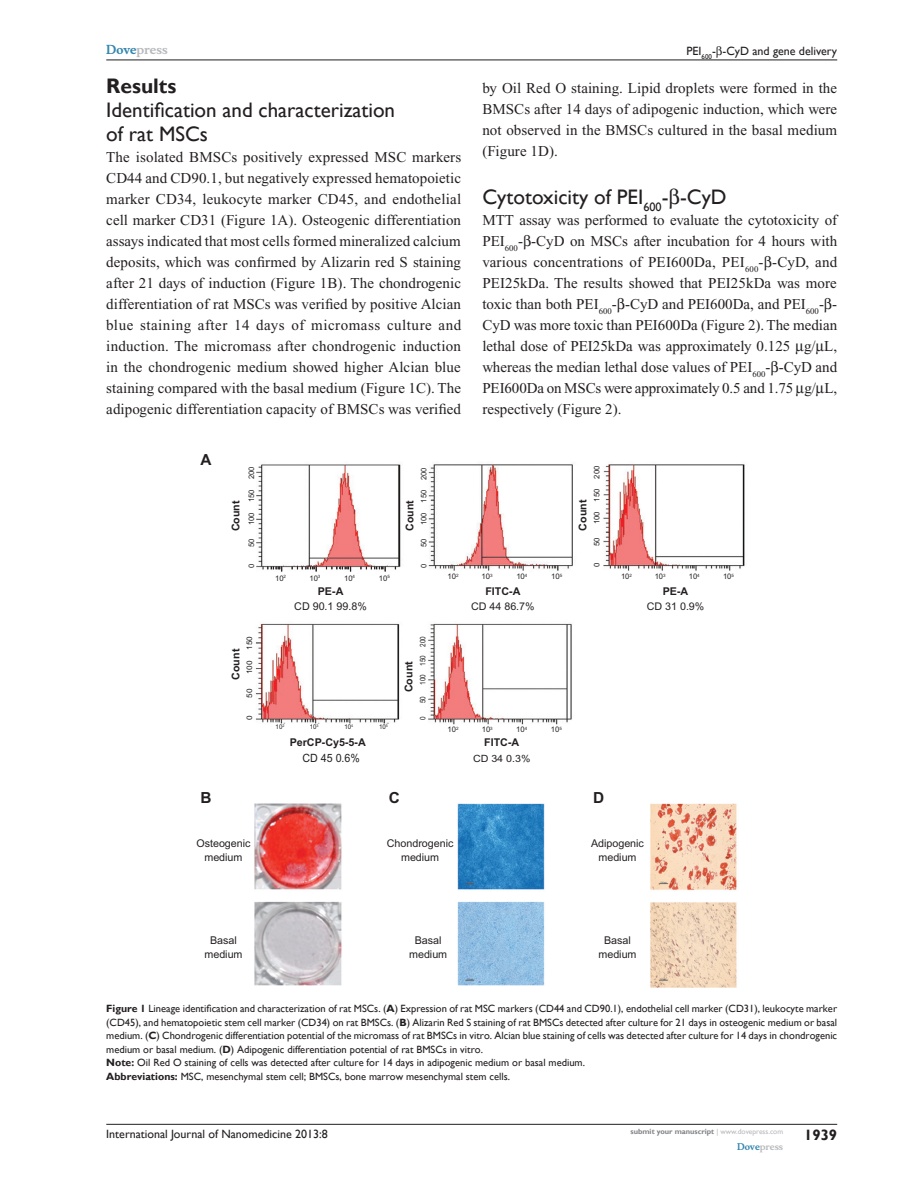
<style>
.page{position:relative;width:918px;height:1188px;background:#fff}
.page>*{position:absolute;margin:0;border:0;box-sizing:border-box;transform-origin:0 0}
.t1{font:21px/24px "Gill Sans";color:#231f20}
.t2{font:700 21px "Gill Sans";color:#231f20}
.t3{font:700 15.3px "Arial";color:#231f20}
.TxF{font:15px/21px "Times New Roman";letter-spacing:.005em;color:#231f20;text-align:justify}
.t4{font:700 15px "Gill Sans";color:#231f20}
.t5{font:12px "Gill Sans";color:#231f20}
.t6{font:700 12px "Musee";color:#b8b9bc}
.t7{font:11.4px "Arial";color:#231f20;scale:.94 1}
.t8{font:10.65px/13.8px "Arial";color:#231f20;text-align:center}
.t9{font:700 10.65px "Arial";color:#231f20}
.FC{font:10.5px/13.5px "Gill Sans";color:#231f20;text-align:justify}
.FigSNRI{font:10.5px "Gill Sans";color:#231f20}
.t10{font:10.5px "Arial";color:#231f20}
.t11{font:10.05px "Arial";color:#231f20;scale:1.07 1}
.t12{font:700 9px "Musee";color:#b8b9bc}
.t13{font:7.65px "Arial";color:#231f20}
.t14{font:7.65px "Arial";color:#231f20;scale:.83 1}
.t15{font:7.65px "Arial";color:#231f20;scale:1.07 1}
.t16{font:700 7.5px "Gill Sans";color:#808285}
.t17{font:6.45px "Arial";color:#231f20;scale:.94 1}
.s1{color:#3485ae}
.s2{font-weight:700}
.s3{font-weight:400;color:#b8b9bc}
</style>
<div class="page">
<img style="left:254px;top:464px;width:491px;height:523px">
<svg style="left:268px;top:567px;width:14px;height:4px"></svg>
<svg style="left:292px;top:567px;width:25px;height:4px"></svg>
<svg style="left:326px;top:567px;width:25px;height:4px"></svg>
<svg style="left:361px;top:567px;width:25px;height:4px"></svg>
<hr style="left:106px;top:1124px;width:731px;height:1px;background:#231f20">
<hr style="left:106px;top:60px;width:731px;height:1px;background:#231f20">
<p class="t6" style="left:106px;top:43px;width:63px"><span class="s1">Dove</span>press</p>
<p class="t5" style="left:686px;top:44px;width:152px">PEI<sub>600</sub>- -CyD and gene delivery</p>
<h1 class="t2" style="left:106px;top:73px;width:72px">Results</h1>
<h2 class="t1" style="left:106px;top:98px;width:290px">Identification and characterization of rat MSCs</h2>
<p class="TxF" style="left:106px;top:146px;width:357px">The isolated BMSCs positively expressed MSC markers CD44 and CD90.1, but negatively expressed hematopoietic marker CD34, leukocyte marker CD45, and endothelial cell marker CD31 (Figure 1A). Osteogenic differentiation assays indicated that most cells formed mineralized calcium deposits, which was confirmed by Alizarin red S staining after 21 days of induction (Figure 1B). The chondrogenic differentiation of rat MSCs was verified by positive Alcian blue staining after 14 days of micromass culture and induction. The micromass after chondrogenic induction in the chondrogenic medium showed higher Alcian blue staining compared with the basal medium (Figure 1C). The adipogenic differentiation capacity of BMSCs was verified</p>
<p class="TxF" style="left:482px;top:77px;width:356px">by Oil Red O staining. Lipid droplets were formed in the BMSCs after 14 days of adipogenic induction, which were not observed in the BMSCs cultured in the basal medium (Figure 1D).</p>
<h2 class="t1" style="left:482px;top:185px;width:246px">Cytotoxicity of PEI<sub>600</sub>- -CyD</h2>
<p class="TxF" style="left:482px;top:209px;width:356px">MTT assay was performed to evaluate the cytotoxicity of PEI<sub>600</sub>- -CyD on MSCs after incubation for 4 hours with various concentrations of PEI600Da, PEI<sub>600</sub>- -CyD, and PEI25kDa. The results showed that PEI25kDa was more toxic than both PEI<sub>600</sub>- -CyD and PEI600Da, and PEI<sub>600</sub>- - CyD was more toxic than PEI600Da (Figure 2). The median lethal dose of PEI25kDa was approximately 0.125 g/ L, whereas the median lethal dose values of PEI<sub>600</sub>- -CyD and PEI600Da on MSCs were approximately 0.5 and 1.75 g/ L, respectively (Figure 2).</p>
<p class="t3" style="left:200px;top:451px;width:13px">A</p>
<p class="t9" style="left:230px;top:531px;width:32px;rotate:-90deg">Count</p>
<p class="t13" style="left:247px;top:479px;width:14px;rotate:-90deg">200</p>
<p class="t13" style="left:247px;top:502px;width:14px;rotate:-90deg">150</p>
<p class="t13" style="left:247px;top:525px;width:14px;rotate:-90deg">100</p>
<p class="t13" style="left:247px;top:547px;width:10px;rotate:-90deg">50</p>
<p class="t13" style="left:247px;top:568px;width:6px;rotate:-90deg">0</p>
<p class="t13" style="left:419px;top:480px;width:14px;rotate:-90deg">200</p>
<p class="t13" style="left:419px;top:503px;width:14px;rotate:-90deg">150</p>
<p class="t13" style="left:419px;top:525px;width:14px;rotate:-90deg">100</p>
<p class="t13" style="left:419px;top:547px;width:10px;rotate:-90deg">50</p>
<p class="t13" style="left:419px;top:568px;width:6px;rotate:-90deg">0</p>
<p class="t9" style="left:404px;top:531px;width:32px;rotate:-90deg">Count</p>
<p class="t13" style="left:592px;top:479px;width:14px;rotate:-90deg">200</p>
<p class="t13" style="left:592px;top:502px;width:14px;rotate:-90deg">150</p>
<p class="t13" style="left:592px;top:524px;width:14px;rotate:-90deg">100</p>
<p class="t13" style="left:592px;top:546px;width:10px;rotate:-90deg">50</p>
<p class="t13" style="left:592px;top:567px;width:6px;rotate:-90deg">0</p>
<p class="t9" style="left:577px;top:531px;width:32px;rotate:-90deg">Count</p>
<p class="t15" style="left:245px;top:650px;width:14px;rotate:-90deg">150</p>
<p class="t15" style="left:245px;top:674px;width:14px;rotate:-90deg">100</p>
<p class="t15" style="left:245px;top:698px;width:10px;rotate:-90deg">50</p>
<p class="t15" style="left:245px;top:720px;width:6px;rotate:-90deg">0</p>
<p class="t9" style="left:230px;top:680px;width:32px;rotate:-90deg">Count</p>
<p class="t13" style="left:275px;top:574px;width:12px">10<sup>2</sup></p>
<p class="t13" style="left:309px;top:574px;width:12px">10<sup>3</sup></p>
<p class="t8" style="left:294px;top:584px;width:74px;line-height:15.1px"><span class="s2">PE-A<br></span>CD 90.1 99.8%</p>
<p class="t13" style="left:344px;top:574px;width:12px">10<sup>4</sup></p>
<p class="t13" style="left:379px;top:574px;width:12px">10<sup>5</sup></p>
<p class="t13" style="left:447px;top:572px;width:13px">10<sup>2</sup></p>
<p class="t13" style="left:482px;top:572px;width:13px">10<sup>3</sup></p>
<p class="t9" style="left:485px;top:585px;width:37px">FITC-A</p>
<p class="t10" style="left:471px;top:600px;width:65px">CD 44 86.7%</p>
<p class="t13" style="left:516px;top:572px;width:13px">10<sup>4</sup></p>
<p class="t13" style="left:551px;top:572px;width:13px">10<sup>5</sup></p>
<p class="t14" style="left:418px;top:647px;width:14px;rotate:-90deg">200</p>
<p class="t14" style="left:418px;top:666px;width:14px;rotate:-90deg">150</p>
<p class="t14" style="left:418px;top:685px;width:14px;rotate:-90deg">100</p>
<p class="t14" style="left:418px;top:703px;width:10px;rotate:-90deg">50</p>
<p class="t14" style="left:418px;top:720px;width:6px;rotate:-90deg">0</p>
<p class="t9" style="left:403px;top:692px;width:32px;rotate:-90deg">Count</p>
<p class="t17" style="left:276px;top:723px;width:11px">10<sup>2</sup></p>
<p class="t17" style="left:310px;top:723px;width:11px">10<sup>3</sup></p>
<p class="t9" style="left:290px;top:736px;width:78px">PerCP-Cy5-5-A</p>
<p class="t7" style="left:303px;top:752px;width:63px">CD 45 0.6%</p>
<p class="t17" style="left:344px;top:723px;width:11px">10<sup>4</sup></p>
<p class="t17" style="left:379px;top:723px;width:11px">10<sup>5</sup></p>
<p class="t13" style="left:448px;top:725px;width:12px">10<sup>2</sup></p>
<p class="t13" style="left:482px;top:725px;width:12px">10<sup>3</sup></p>
<p class="t9" style="left:484px;top:736px;width:37px">FITC-A</p>
<p class="t11" style="left:473px;top:752px;width:55px">CD 34 0.3%</p>
<p class="t13" style="left:516px;top:725px;width:12px">10<sup>4</sup></p>
<p class="t13" style="left:551px;top:725px;width:12px">10<sup>5</sup></p>
<p class="t3" style="left:200px;top:789px;width:13px">B</p>
<p class="t3" style="left:389px;top:789px;width:13px">C</p>
<p class="t3" style="left:593px;top:789px;width:13px">D</p>
<p class="t13" style="left:621px;top:572px;width:12px">10<sup>2</sup></p>
<p class="t13" style="left:655px;top:572px;width:12px">10<sup>3</sup></p>
<p class="t9" style="left:663px;top:585px;width:27px">PE-A</p>
<p class="t10" style="left:647px;top:600px;width:59px">CD 31 0.9%</p>
<p class="t13" style="left:689px;top:572px;width:12px">10<sup>4</sup></p>
<p class="t13" style="left:723px;top:572px;width:12px">10<sup>5</sup></p>
<p class="t8" style="left:196px;top:837px;width:56px">Osteogenic medium</p>
<p class="t8" style="left:387px;top:837px;width:68px">Chondrogenic medium</p>
<p class="t8" style="left:591px;top:837px;width:54px">Adipogenic medium</p>
<p class="t8" style="left:204px;top:934px;width:40px">Basal medium</p>
<p class="t8" style="left:409px;top:934px;width:40px">Basal medium</p>
<p class="t8" style="left:598px;top:934px;width:40px">Basal medium</p>
<p class="FC" style="left:106px;top:1002px;width:732px"><span class="s2">Figure 1</span> Lineage identification and characterization of rat MSCs. (<span class="s2">A</span>) Expression of rat MSC markers (CD44 and CD90.1), endothelial cell marker (CD31), leukocyte marker (CD45), and hematopoietic stem cell marker (CD34) on rat BMSCs. (<span class="s2">B</span>) Alizarin Red S staining of rat BMSCs detected after culture for 21 days in osteogenic medium or basal medium. (<span class="s2">C</span>) Chondrogenic differentiation potential of the micromass of rat BMSCs in vitro. Alcian blue staining of cells was detected after culture for 14 days in chondrogenic medium or basal medium. (<span class="s2">D</span>) Adipogenic differentiation potential of rat BMSCs in vitro.</p>
<p class="FC" style="left:106px;top:1056px;width:480px"><span class="s2">Note:</span> Oil Red O staining of cells was detected after culture for 14 days in adipogenic medium or basal medium.</p>
<p class="FigSNRI" style="left:106px;top:1070px;width:405px"><span class="s2">Abbreviations:</span> MSC, mesenchymal stem cell; BMSCs, bone marrow mesenchymal stem cells.</p>
<p class="t5" style="left:106px;top:1127px;width:223px">International Journal of Nanomedicine 2013:8</p>
<p class="t16" style="left:631px;top:1127px;width:154px">submit your manuscript <span class="s3">| www.dovepress.com</span></p>
<p class="t12" style="left:737px;top:1141px;width:48px"><span class="s1">Dove</span>press</p>
<p class="t4" style="left:804px;top:1126px;width:35px">1939</p>
</div>
